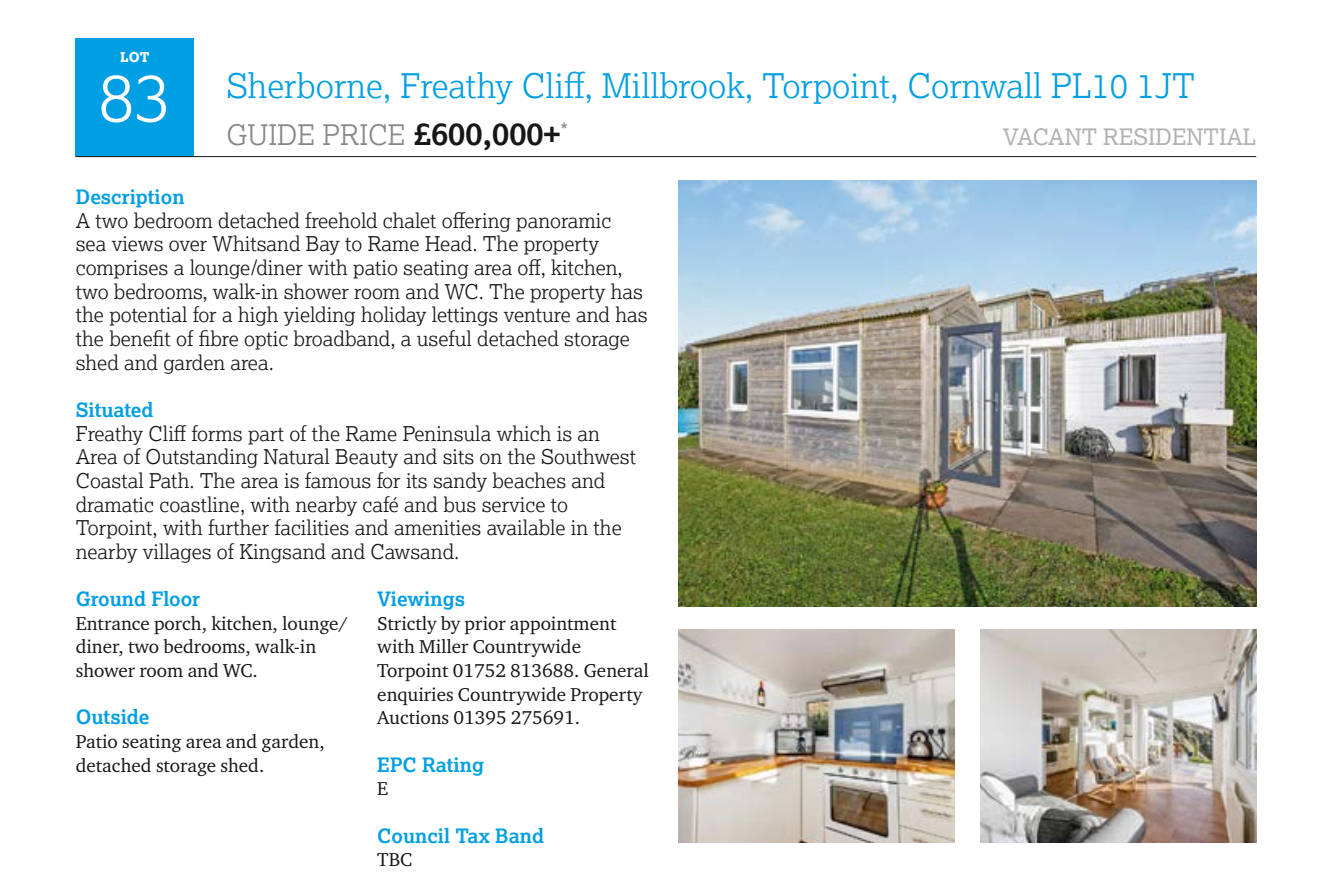
<style>
.page{position:relative;width:1336px;height:889px;background:#fff}
.page>*{position:absolute;margin:0;border:0;box-sizing:border-box;transform-origin:0 0}
.t1{font:300 67.5px "Lexia";color:#fff}
.t2{font:300 33.75px "Lexia";color:#009ee3}
.t3{font:300 28.12px "Lexia";color:#868786}
.t4{font:22.5px "Lexia";color:#b1b2b3}
.t5{font:300 20.25px/23.6px "Lexia";color:#181716}
.t6{font:20.25px "Lexia";color:#868786}
.t7{font:700 19.8px "Lexia";color:#009ee3}
.t8{font:19.12px/23.6px "Charter ITC Pro";color:#181716}
.t9{font:800 13.5px "Lexia";color:#fff}
.s1{font-weight:700;font-size:31.5px;color:#181716}
</style>
<div class="page">
<div style="left:76px;top:39px;width:118px;height:118px;background:#009ee3"></div>
<hr style="left:76px;top:156px;width:1180px;height:1px;background:#181716">
<img style="left:678px;top:629px;width:276px;height:213px">
<img style="left:980px;top:629px;width:276px;height:213px">
<img style="left:678px;top:180px;width:578px;height:426px">
<p class="t9" style="left:120px;top:49px;width:31px">LOT</p>
<h1 class="t1" style="left:98px;top:54px;width:75px">83</h1>
<h2 class="t2" style="left:226px;top:64px;width:969px">Sherborne, Freathy Cliff, Millbrook, Torpoint, Cornwall PL10 1JT</h2>
<h3 class="t3" style="left:226px;top:117px;width:335px">GUIDE PRICE <span class="s1">£600,000+</span></h3>
<p class="t4" style="left:1002px;top:123px;width:255px">VACANT RESIDENTIAL</p>
<p class="t6" style="left:560px;top:118px;width:9px">*</p>
<p class="t7" style="left:76px;top:184px;width:110px">Description</p>
<p class="t5" style="left:76px;top:208px;width:573px">A two bedroom detached freehold chalet offering panoramic<br>sea views over Whitsand Bay to Rame Head. The property comprises a lounge/diner with patio seating area off, kitchen, two bedrooms, walk-in shower room and WC. The property has the potential for a high yielding holiday lettings venture and has the benefit of fibre optic broadband, a useful detached storage shed and garden area.</p>
<p class="t7" style="left:76px;top:397px;width:79px">Situated</p>
<p class="t5" style="left:76px;top:421px;width:562px">Freathy Cliff forms part of the Rame Peninsula which is an Area of Outstanding Natural Beauty and sits on the Southwest Coastal Path. The area is famous for its sandy beaches and dramatic coastline, with nearby café and bus service to Torpoint, with further facilities and amenities available in the nearby villages of Kingsand and Cawsand.</p>
<p class="t7" style="left:76px;top:586px;width:126px">Ground Floor</p>
<p class="t8" style="left:76px;top:611px;width:274px">Entrance porch, kitchen, lounge/ diner, two bedrooms, walk-in shower room and WC.</p>
<p class="t7" style="left:76px;top:704px;width:75px">Outside</p>
<p class="t8" style="left:76px;top:729px;width:250px">Patio seating area and garden, detached storage shed.</p>
<p class="t7" style="left:377px;top:586px;width:89px">Viewings</p>
<p class="t8" style="left:377px;top:611px;width:273px">Strictly by prior appointment with Miller Countrywide<br>Torpoint 01752 813688. General enquiries Countrywide Property<br>Auctions 01395 275691.</p>
<p class="t7" style="left:377px;top:751px;width:108px">EPC Rating</p>
<p class="t8" style="left:377px;top:776px;width:13px">E</p>
<p class="t7" style="left:377px;top:822px;width:168px">Council Tax Band</p>
<p class="t8" style="left:377px;top:847px;width:37px">TBC</p>
</div>
